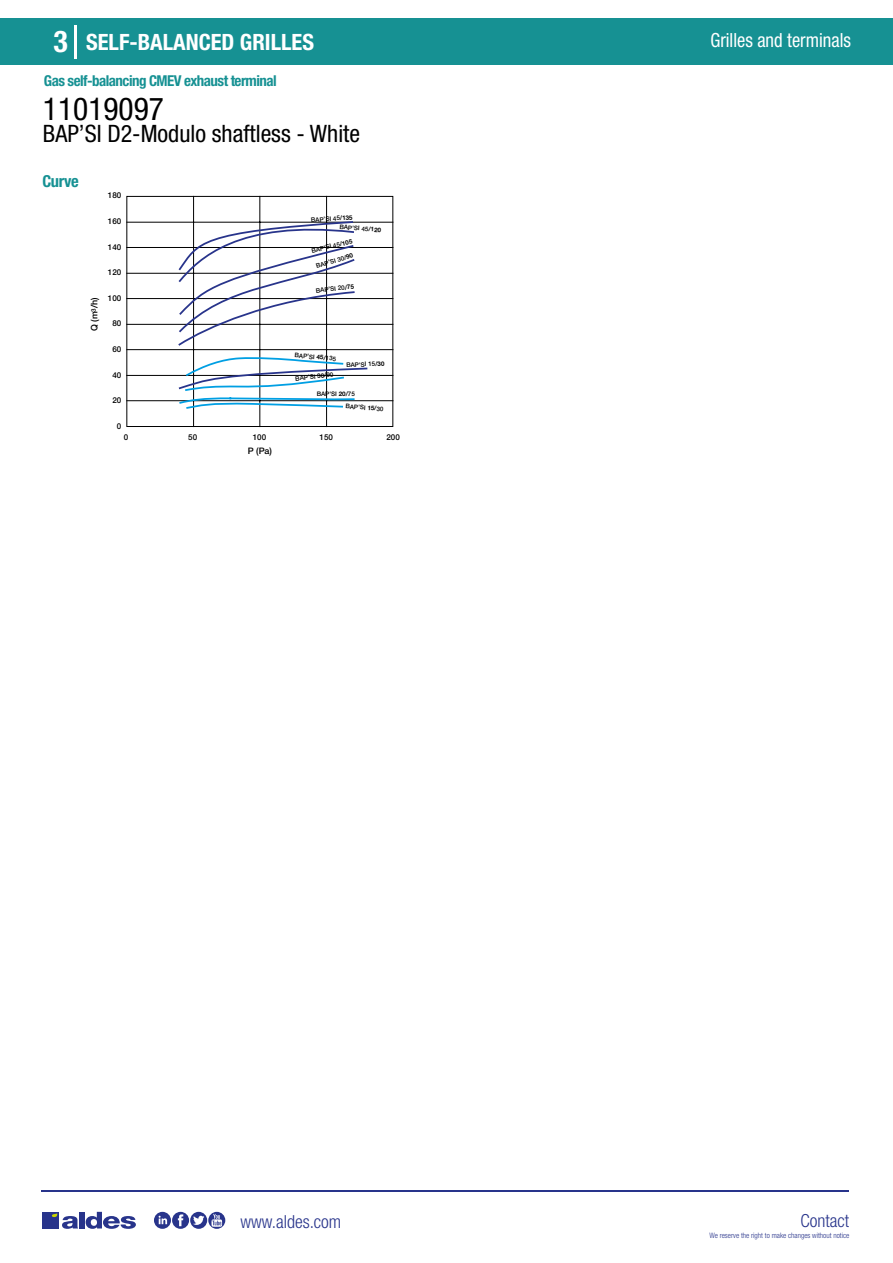
<style>
.page{position:relative;width:893px;height:1263px;background:#fff}
.page>*{position:absolute;margin:0;border:0;box-sizing:border-box;transform-origin:0 0}
.t1{font:condensed 31.5px "Helvetica Neue LT Std";color:#000}
.t2{font:700 condensed 30px "Helvetica Neue LT Std";color:#fff}
.t3{font:condensed 24px "Helvetica Neue LT Std";color:#000}
.t4{font:700 condensed 22.5px "Helvetica Neue LT Std";color:#fff}
.t5{font:condensed 19.5px "Helvetica Neue LT Std";color:#fff;scale:.95 1}
.t6{font:300 condensed 18px "Helvetica Neue";color:#28348b}
.t7{font:700 condensed 16.5px "Helvetica Neue LT Std";letter-spacing:-.025em;color:#169193}
.t8{font:700 condensed 15px "Helvetica Neue LT Std";letter-spacing:-.035em;color:#169193}
.t9{font:500 9px "Helvetica Neue";color:#000}
.t10{font:500 8.1px "Helvetica Neue";color:#000}
.t11{font:300 condensed 7.5px "Helvetica Neue";color:#28348b}
.t12{font:500 6.3px "Helvetica Neue";letter-spacing:-.005em;color:#000}
.s1{font-weight:700}
</style>
<div class="page">
<div style="left:0;top:18px;width:893px;height:46px;background:#169193"></div>
<hr style="left:74px;top:25px;width:2px;height:33px;background:#fff">
<hr style="left:41px;top:1190px;width:808px;height:1px;background:#28348b">
<svg style="left:154px;top:1212px;width:71px;height:17px"></svg>
<div style="left:42px;top:1212px;width:17px;height:16px;background:#28348b"></div>
<div style="left:79px;top:1212px;width:5px;height:16px;background:#28348b"></div>
<svg style="left:86px;top:1212px;width:50px;height:17px"></svg>
<svg style="left:52px;top:1213px;width:26px;height:16px"></svg>
<hr style="left:127px;top:400px;width:266px;height:1px;background:#000">
<hr style="left:127px;top:375px;width:266px;height:1px;background:#000">
<hr style="left:127px;top:349px;width:266px;height:1px;background:#000">
<hr style="left:127px;top:324px;width:266px;height:1px;background:#000">
<hr style="left:127px;top:298px;width:266px;height:1px;background:#000">
<hr style="left:127px;top:273px;width:266px;height:1px;background:#000">
<hr style="left:127px;top:247px;width:266px;height:1px;background:#000">
<hr style="left:127px;top:222px;width:266px;height:1px;background:#000">
<hr style="left:193px;top:196px;width:1px;height:230px;background:#000">
<hr style="left:260px;top:196px;width:1px;height:230px;background:#000">
<hr style="left:326px;top:196px;width:1px;height:230px;background:#000">
<svg style="left:177px;top:220px;width:191px;height:190px"></svg>
<div style="left:126px;top:196px;width:267px;height:231px;border:1px solid #000"></div>
<h2 class="t2" style="left:54px;top:24px;width:16px">3</h2>
<h3 class="t4" style="left:86px;top:28px;width:229px">SELF-BALANCED GRILLES</h3>
<h3 class="t5" style="left:710px;top:29px;width:149px">Grilles and terminals</h3>
<h3 class="t8" style="left:44px;top:71px;width:234px">Gas self-balancing CMEV exhaust terminal</h3>
<h1 class="t1" style="left:43px;top:91px;width:122px">11019097</h1>
<h3 class="t3" style="left:43px;top:120px;width:319px">BAP’SI D2-Modulo shaftless - White</h3>
<h3 class="t7" style="left:43px;top:171px;width:38px">Curve</h3>
<h3 class="t9" style="left:89px;top:331px;width:35px;rotate:-90deg">Q (m<sup>3</sup>/h)</h3>
<p class="t10" style="left:108px;top:191px;width:15px">180</p>
<p class="t10" style="left:108px;top:216px;width:15px">160</p>
<p class="t10" style="left:108px;top:242px;width:15px">140</p>
<p class="t10" style="left:108px;top:267px;width:15px">120</p>
<p class="t10" style="left:108px;top:293px;width:15px">100</p>
<p class="t10" style="left:112px;top:319px;width:10px">80</p>
<p class="t10" style="left:112px;top:344px;width:10px">60</p>
<p class="t10" style="left:112px;top:370px;width:10px">40</p>
<p class="t10" style="left:112px;top:396px;width:10px">20</p>
<p class="t10" style="left:117px;top:421px;width:6px">0</p>
<p class="t12" style="left:311px;top:216px;width:43px;rotate:-4deg">BAP'SI 45/<span class="s1">135</span></p>
<p class="t12" style="left:340px;top:223px;width:43px;rotate:4deg">BAP'SI 45/<span class="s1">120</span></p>
<p class="t12" style="left:311px;top:247px;width:43px;rotate:-13deg">BAP'SI 45/<span class="s1">105</span></p>
<p class="t12" style="left:315px;top:262px;width:40px;rotate:-17deg">BAP'SI 30/<span class="s1">90</span></p>
<p class="t12" style="left:316px;top:287px;width:40px;rotate:-6deg">BAP'SI 20/<span class="s1">75</span></p>
<p class="t12" style="left:295px;top:351px;width:43px;rotate:5deg">BAP'SI <span class="s1">45</span>/135</p>
<p class="t12" style="left:295px;top:375px;width:40px;rotate:-7deg">BAP'SI <span class="s1">30</span>/90</p>
<p class="t12" style="left:346px;top:361px;width:40px;rotate:-3deg">BAP'SI 15/<span class="s1">30</span></p>
<p class="t12" style="left:317px;top:390px;width:40px">BAP'SI <span class="s1">20</span>/75</p>
<p class="t12" style="left:346px;top:402px;width:40px;rotate:4deg">BAP'SI <span class="s1">15</span>/30</p>
<p class="t10" style="left:124px;top:432px;width:6px">0</p>
<p class="t10" style="left:188px;top:432px;width:10px">50</p>
<p class="t10" style="left:253px;top:432px;width:15px">100</p>
<p class="t10" style="left:320px;top:432px;width:15px">150</p>
<p class="t10" style="left:386px;top:432px;width:15px">200</p>
<h3 class="t9" style="left:248px;top:445px;width:26px">P (Pa)</h3>
<h3 class="t6" style="left:240px;top:1211px;width:102px">www.aldes.com</h3>
<h3 class="t6" style="left:800px;top:1211px;width:50px">Contact</h3>
<p class="t11" style="left:709px;top:1230px;width:141px">We reserve the right to make changes without notice</p>
</div>
